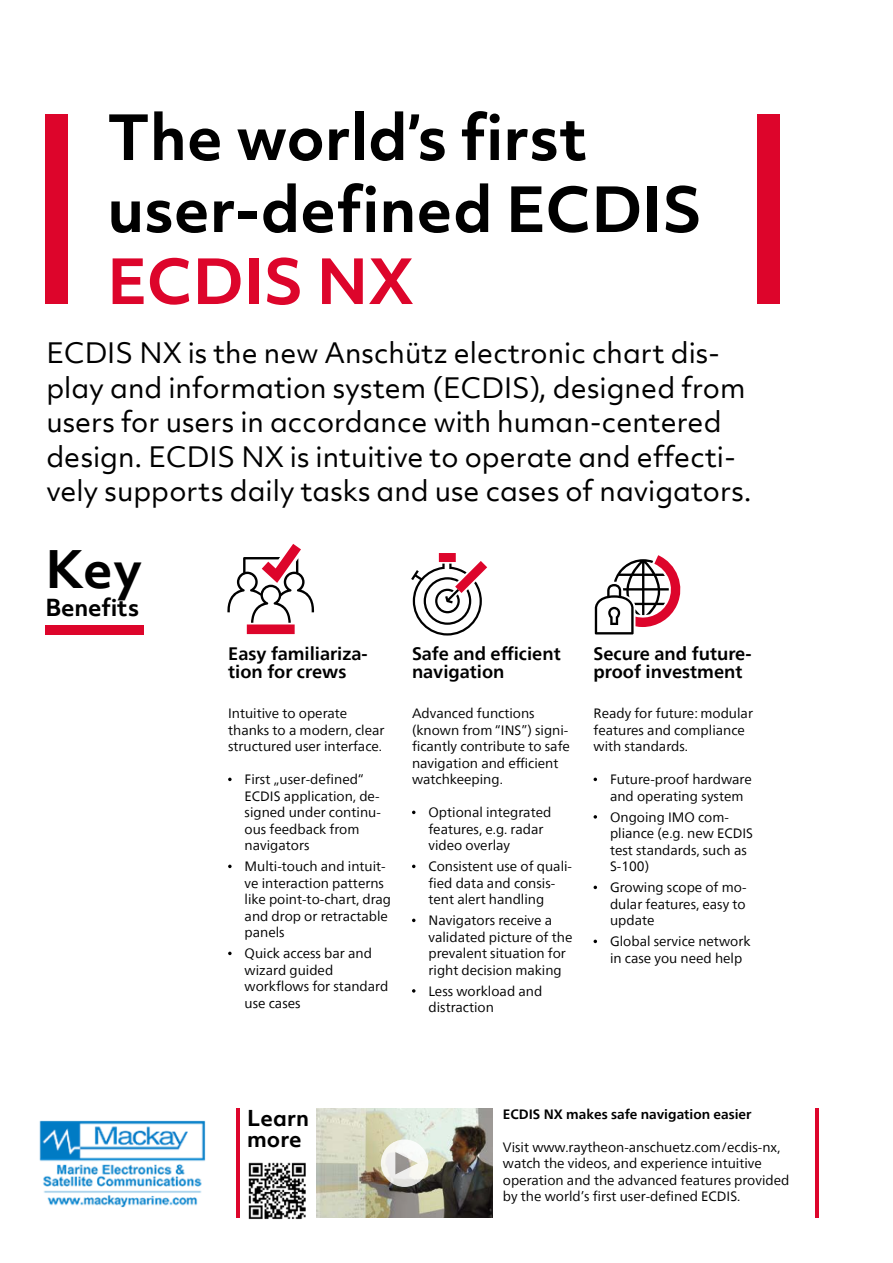
<style>
.page{position:relative;width:893px;height:1263px;background:#fff}
.page>*{position:absolute;margin:0;border:0;box-sizing:border-box;transform-origin:0 0}
.t1{font:700 60px/72px "Objektiv Mk 2";color:#000}
.t2{font:700 60px "Objektiv Mk 2";color:#dd052b}
.t3{font:700 49.5px "Objektiv Mk 2";color:#000}
.t4{font:27px/34.5px "Objektiv Mk 2";color:#000}
.t5{font:700 22.5px "Objektiv Mk 2";letter-spacing:-.01em;color:#000}
.t6{font:700 21px/21px "Objektiv Mk 2";color:#000}
.t7{font:700 18px/18px "Neue Frutiger World";color:#000}
.t8{font:13.5px/16.5px "Neue Frutiger World";color:#000}
.t9{font:700 13.5px "Neue Frutiger World";color:#000}
</style>
<div class="page">
<img style="left:317px;top:1108px;width:175px;height:110px">
<div style="left:45px;top:114px;width:23px;height:190px;background:#dd052b"></div>
<div style="left:757px;top:114px;width:23px;height:190px;background:#dd052b"></div>
<div style="left:45px;top:626px;width:99px;height:9px;background:#dd052b"></div>
<svg style="left:412px;top:989px;width:3px;height:4px"></svg>
<svg style="left:228px;top:778px;width:4px;height:3px"></svg>
<svg style="left:228px;top:865px;width:4px;height:3px"></svg>
<svg style="left:228px;top:952px;width:4px;height:3px"></svg>
<img style="left:248px;top:1162px;width:58px;height:58px">
<svg style="left:381px;top:1139px;width:47px;height:48px"></svg>
<svg style="left:594px;top:815px;width:3px;height:4px"></svg>
<hr style="left:236px;top:1108px;width:4px;height:110px;background:#dd052b">
<hr style="left:815px;top:1108px;width:4px;height:110px;background:#dd052b">
<svg style="left:227px;top:544px;width:88px;height:90px"></svg>
<svg style="left:595px;top:555px;width:86px;height:79px"></svg>
<svg style="left:411px;top:553px;width:76px;height:82px"></svg>
<img style="left:39px;top:1120px;width:166px;height:87px">
<h1 class="t1" style="left:107px;top:100px;width:596px">The world’s first user-defined ECDIS</h1>
<h1 class="t2" style="left:107px;top:239px;width:308px">ECDIS NX</h1>
<p class="t4" style="left:46px;top:336px;width:707px">ECDIS NX is the new Anschütz electronic chart dis&shy;play and information system (ECDIS), designed from users for users in accordance with human-centered design. ECDIS NX is intuitive to operate and effecti&shy;vely supports daily tasks and use cases of navigators.</p>
<h2 class="t3" style="left:45px;top:534px;width:99px">Key</h2>
<h3 class="t5" style="left:45px;top:592px;width:95px">Benefits</h3>
<h3 class="t7" style="left:228px;top:644px;width:141px">Easy familiariza&shy;tion for crews</h3>
<p class="t8" style="left:228px;top:705px;width:158px">Intuitive to operate thanks to a modern, clear structured user interface.</p>
<p class="t8" style="left:245px;top:771px;width:138px">First „user-defined“<br>ECDIS application, de&shy;signed under continu&shy;ous feedback from navigators</p>
<p class="t8" style="left:245px;top:858px;width:148px">Multi-touch and intuit&shy;ve interaction patterns like point-to-chart, drag and drop or retractable panels</p>
<p class="t8" style="left:245px;top:945px;width:145px">Quick access bar and wizard guided workflows for standard use cases</p>
<h3 class="t7" style="left:412px;top:644px;width:150px">Safe and efficient navigation</h3>
<p class="t8" style="left:412px;top:705px;width:159px">Advanced functions (known from “INS”) signi&shy;ficantly contribute to safe navigation and efficient watchkeeping.</p>
<p class="t8" style="left:428px;top:804px;width:124px">Optional integrated features, e.g. radar video overlay</p>
<p class="t8" style="left:428px;top:858px;width:145px">Consistent use of quali&shy;fied data and consis&shy;tent alert handling</p>
<p class="t8" style="left:428px;top:912px;width:145px">Navigators receive a validated picture of the prevalent situation for right decision making</p>
<p class="t8" style="left:428px;top:983px;width:115px">Less workload and distraction</p>
<h3 class="t7" style="left:594px;top:644px;width:159px">Secure and future&shy;proof investment</h3>
<p class="t8" style="left:594px;top:705px;width:161px">Ready for future: modular features and compliance with standards.</p>
<p class="t8" style="left:610px;top:771px;width:143px">Future-proof hardware and operating system</p>
<p class="t8" style="left:610px;top:809px;width:144px">Ongoing IMO com&shy;pliance (e.g. new ECDIS test standards, such as<br>S-100)</p>
<p class="t8" style="left:610px;top:879px;width:138px;text-align:justify">Growing scope of mo&shy;dular features, easy to update</p>
<p class="t8" style="left:610px;top:933px;width:142px">Global service network in case you need help</p>
<h3 class="t6" style="left:247px;top:1107px;width:63px">Learn more</h3>
<p class="t9" style="left:503px;top:1102px;width:250px">ECDIS NX makes safe navigation easier</p>
<p class="t8" style="left:503px;top:1139px;width:288px">Visit www.raytheon-anschuetz.com/ecdis-nx, watch the videos, and experience intuitive operation and the advanced features provided by the world’s first user-defined ECDIS.</p>
</div>
